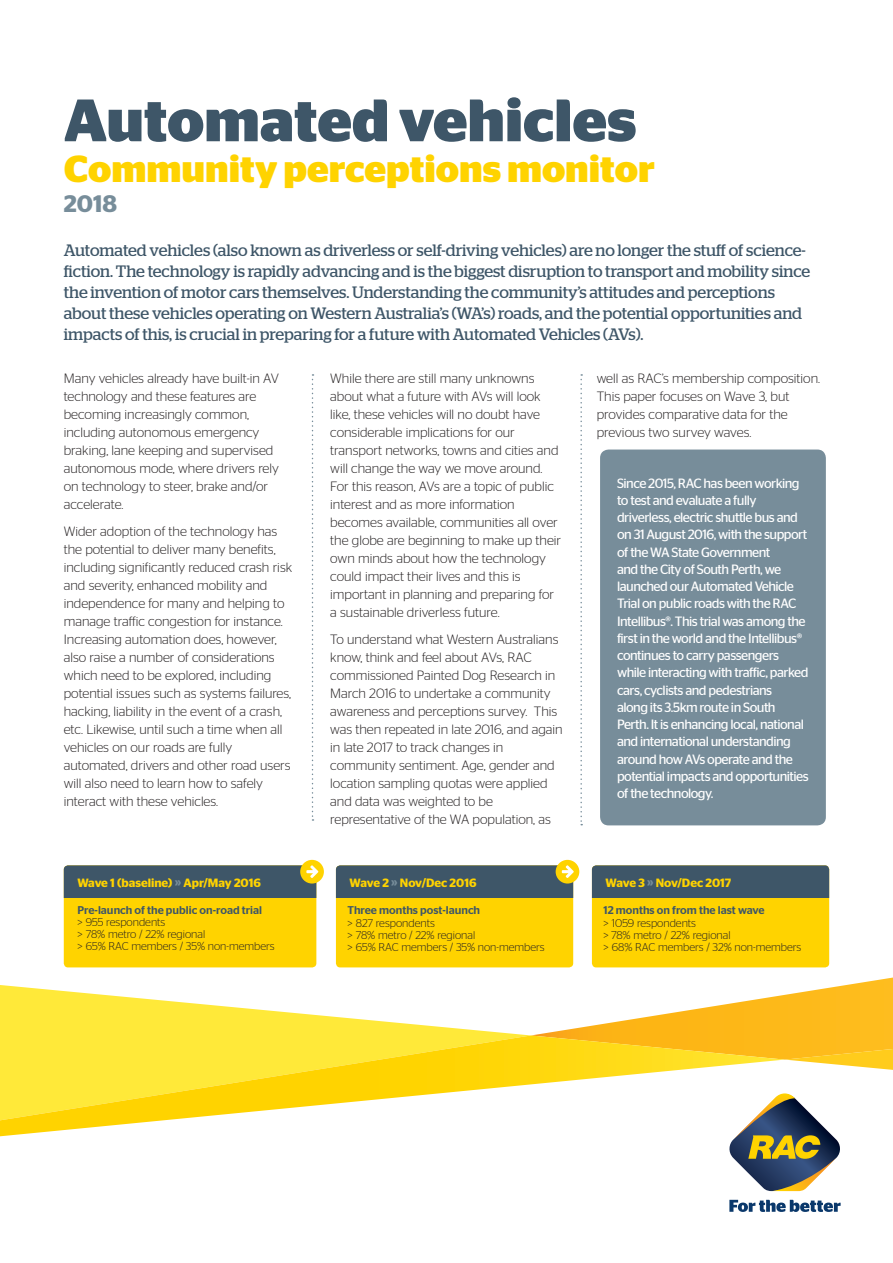
<style>
.page{position:relative;width:893px;height:1263px;background:#fff}
.page>*{position:absolute;margin:0;border:0;box-sizing:border-box;transform-origin:0 0}
.t1{font:700 59.7px "Stag Sans";color:#3e5668}
.t2{font:700 37.5px "Stag Sans";color:#ffd300}
.t3{font:600 23.85px "Stag Sans";color:#778d9a}
.t4{font:16.5px/21px "Stag";letter-spacing:-.005em;color:#3e5668}
.t5{font:300 13.5px/18px "Stag Sans";color:#231f20}
.t6{font:13.5px/17.2px "Stag Sans";letter-spacing:-.04em;color:#fff}
.t7{font:600 12px "Stag Sans";color:#ffd300}
.t8{font:300 11.25px/12px "Stag Sans";color:#231f20}
.t9{font:500 11.25px "Stag Sans";color:#3e5668}
.s1{color:#778d9a}
</style>
<div class="page">
<svg style="left:729px;top:1200px;width:112px;height:12px"></svg>
<svg style="left:729px;top:1093px;width:111px;height:98px"></svg>
<svg style="left:0;top:985px;width:526px;height:50px"></svg>
<svg style="left:0;top:1035px;width:785px;height:101px"></svg>
<svg style="left:531px;top:977px;width:362px;height:93px"></svg>
<svg style="left:312px;top:374px;width:1px;height:447px"></svg>
<svg style="left:580px;top:374px;width:2px;height:451px"></svg>
<div style="left:64px;top:865px;width:252px;height:102px;background:#ffd300;border-radius:4px"></div>
<div style="left:64px;top:865px;width:252px;height:33px;background:#3e5668"></div>
<div style="left:592px;top:865px;width:237px;height:102px;background:#ffd300;border-radius:4px"></div>
<div style="left:592px;top:865px;width:237px;height:33px;background:#3e5668"></div>
<div style="left:300px;top:860px;width:24px;height:23px;background:#ffd300;border-radius:50%"></div>
<svg style="left:306px;top:865px;width:12px;height:13px"></svg>
<div style="left:336px;top:865px;width:237px;height:102px;background:#ffd300;border-radius:4px"></div>
<div style="left:336px;top:865px;width:237px;height:33px;background:#3e5668"></div>
<div style="left:556px;top:860px;width:23px;height:23px;background:#ffd300;border-radius:50%"></div>
<svg style="left:562px;top:865px;width:12px;height:13px"></svg>
<div style="left:600px;top:449px;width:226px;height:376px;background:#778d9a;border-radius:9px"></div>
<h1 class="t1" style="left:64px;top:86px;width:574px">Automated vehicles</h1>
<h2 class="t2" style="left:64px;top:147px;width:592px">Community perceptions monitor</h2>
<h3 class="t3" style="left:64px;top:190px;width:55px">2018</h3>
<p class="t4" style="left:64px;top:239px;width:748px">Automated vehicles (also known as driverless or self-driving vehicles) are no longer the stuff of science&shy;fiction. The technology is rapidly advancing and is the biggest disruption to transport and mobility since the invention of motor cars themselves. Understanding the community’s attitudes and perceptions about these vehicles operating on Western Australia’s (WA’s) roads, and the potential opportunities and impacts of this, is crucial in preparing for a future with Automated Vehicles (AVs).</p>
<p class="t5" style="left:64px;top:369px;width:217px">Many vehicles already have built-in AV technology and these features are becoming increasingly common, including autonomous emergency braking, lane keeping and supervised autonomous mode, where drivers rely on technology to steer, brake and/or accelerate.</p>
<p class="t5" style="left:64px;top:522px;width:230px">Wider adoption of the technology has the potential to deliver many benefits, including significantly reduced crash risk and severity, enhanced mobility and independence for many and helping to manage traffic congestion for instance.<br>Increasing automation does, however, also raise a number of considerations which need to be explored, including potential issues such as systems failures, hacking, liability in the event of a crash, etc. Likewise, until such a time when all vehicles on our roads are fully automated, drivers and other road users will also need to learn how to safely interact with these vehicles.</p>
<p class="t5" style="left:330px;top:369px;width:232px">While there are still many unknowns about what a future with AVs will look like, these vehicles will no doubt have considerable implications for our transport networks, towns and cities and will change the way we move around.<br>For this reason, AVs are a topic of public interest and as more information becomes available, communities all over the globe are beginning to make up their own minds about how the technology could impact their lives and this is important in planning and preparing for a sustainable driverless future.</p>
<p class="t5" style="left:330px;top:630px;width:234px">To understand what Western Australians know, think and feel about AVs, RAC commissioned Painted Dog Research in March 2016 to undertake a community awareness and perceptions survey. This was then repeated in late 2016, and again in late 2017 to track changes in community sentiment. Age, gender and location sampling quotas were applied and data was weighted to be representative of the WA population, as</p>
<p class="t5" style="left:597px;top:369px;width:225px">well as RAC’s membership composition.<br>This paper focuses on Wave 3, but provides comparative data for the previous two survey waves.</p>
<p class="t6" style="left:617px;top:474px;width:193px">Since 2015, RAC has been working to test and evaluate a fully driverless, electric shuttle bus and on 31 August 2016, with the support of the WA State Government<br>and the City of South Perth, we launched our Automated Vehicle<br>Trial on public roads with the RAC<br>Intellibus®. This trial was among the first in the world and the Intellibus® continues to carry passengers while interacting with traffic, parked cars, cyclists and pedestrians<br>along its 3.5km route in South<br>Perth. It is enhancing local, national and international understanding around how AVs operate and the potential impacts and opportunities of the technology.</p>
<p class="t7" style="left:77px;top:876px;width:185px">Wave 1 (baseline) <span class="s1">»</span> Apr/May 2016</p>
<p class="t7" style="left:605px;top:876px;width:127px">Wave 3 <span class="s1">»</span> Nov/Dec 2017</p>
<p class="t9" style="left:603px;top:903px;width:163px">12 months on from the last wave</p>
<p class="t8" style="left:603px;top:917px;width:199px">&gt; 1059 respondents<br>&gt; 78% metro / 22% regional<br>&gt; 68% RAC members / 32% non-members</p>
<p class="t7" style="left:350px;top:876px;width:129px">Wave 2 <span class="s1">»</span> Nov/Dec 2016</p>
<p class="t9" style="left:347px;top:903px;width:134px">Three months post-launch</p>
<p class="t8" style="left:347px;top:917px;width:199px">&gt; 827 respondents<br>&gt; 78% metro / 22% regional<br>&gt; 65% RAC members / 35% non-members</p>
<p class="t9" style="left:77px;top:903px;width:186px">Pre-launch of the public on-road trial</p>
<p class="t8" style="left:77px;top:916px;width:199px">&gt; 955 respondents<br>&gt; 78% metro / 22% regional<br>&gt; 65% RAC members / 35% non-members</p>
</div>
